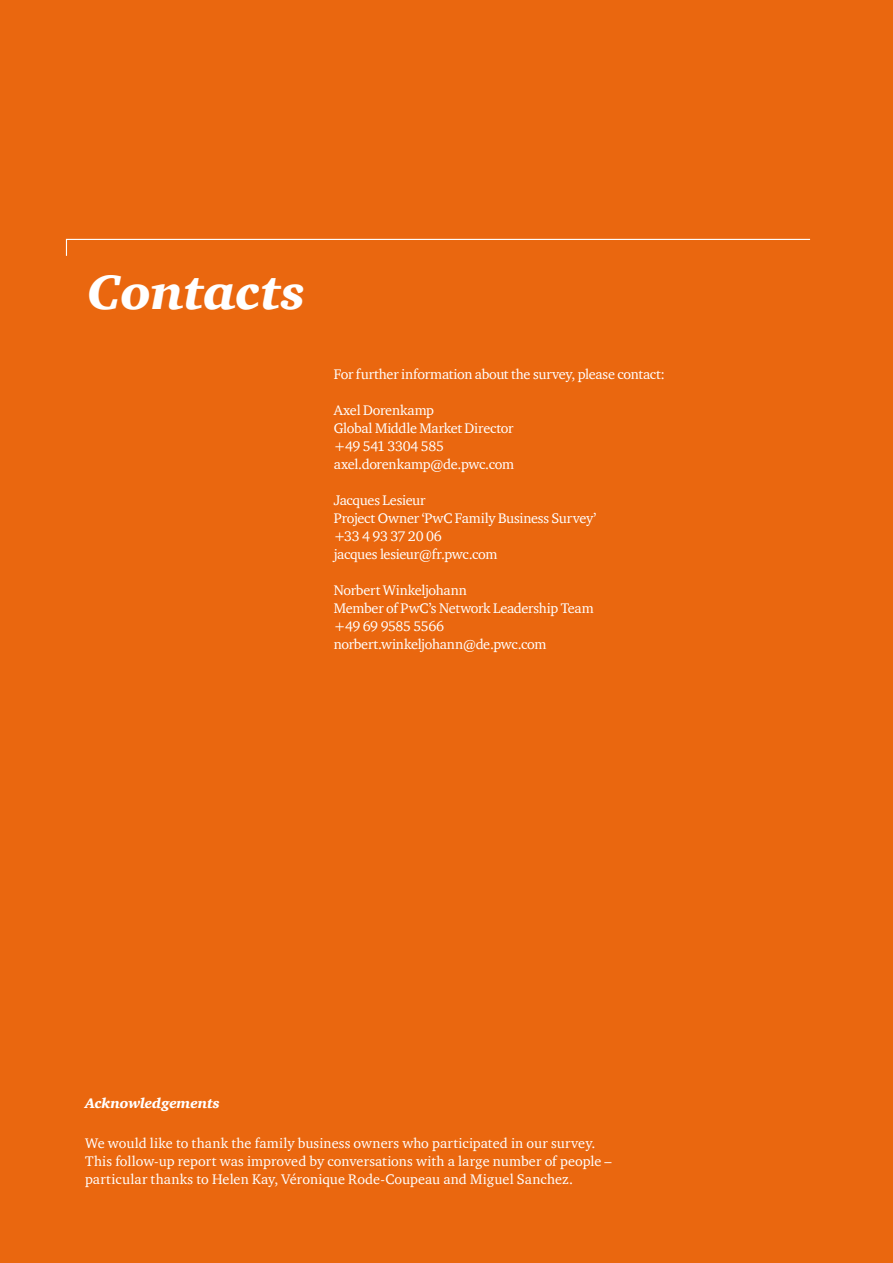
<style>
.page{position:relative;width:893px;height:1263px;background:#ea670f}
.page>*{position:absolute;margin:0;border:0;box-sizing:border-box;transform-origin:0 0}
.t1{font:italic 900 49.5px "ITC Charter Com";letter-spacing:-.005em;color:#fff}
.t2{font:14.25px/18px "ITC Charter Com";letter-spacing:-.005em;color:#fff}
.t3{font:14.25px/18px "ITC Charter Com";letter-spacing:-.025em;color:#fff}
.t4{font:italic 900 14.25px "ITC Charter Com";letter-spacing:-.01em;color:#fff}
</style>
<div class="page">
<svg style="left:65px;top:238px;width:746px;height:18px"></svg>
<h1 class="t1" style="left:87px;top:262px;width:220px">Contacts</h1>
<p class="t2" style="left:334px;top:365px;width:333px">For further information about the survey, please contact:</p>
<p class="t2" style="left:334px;top:401px;width:182px">Axel Dorenkamp<br>Global Middle Market Director +49 541 3304 585 axel.dorenkamp@de.pwc.com</p>
<p class="t2" style="left:334px;top:491px;width:264px">Jacques Lesieur<br>Project Owner ‘PwC Family Business Survey’ +33 4 93 37 20 06<br>jacques lesieur@fr.pwc.com</p>
<p class="t3" style="left:334px;top:581px;width:261px">Norbert Winkeljohann<br>Member of PwC’s Network Leadership Team +49 69 9585 5566 norbert.winkeljohann@de.pwc.com</p>
<p class="t4" style="left:85px;top:1094px;width:136px">Acknowledgements</p>
<p class="t2" style="left:85px;top:1134px;width:528px">We would like to thank the family business owners who participated in our survey.<br>This follow-up report was improved by conversations with a large number of people – particular thanks to Helen Kay, Véronique Rode-Coupeau and Miguel Sanchez.</p>
</div>
